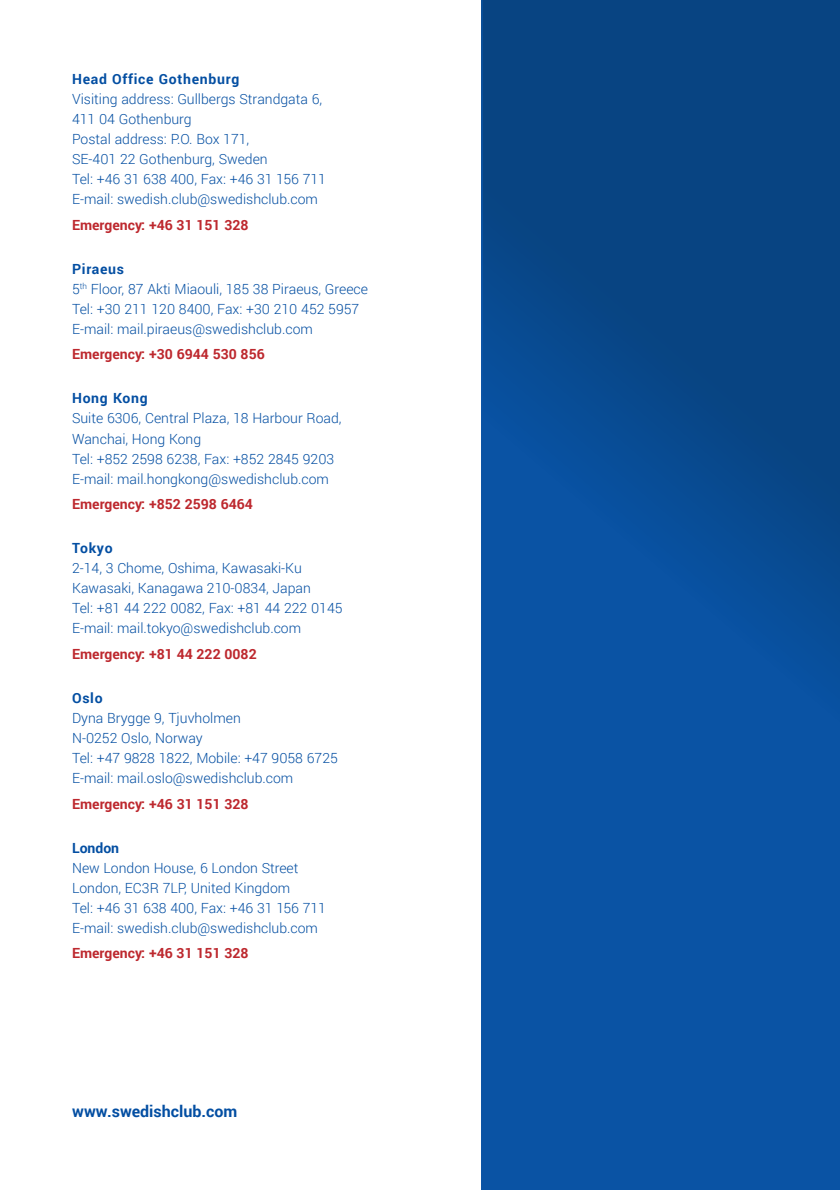
<style>
.page{position:relative;width:840px;height:1190px;background:#fff}
.page>*{position:absolute;margin:0;border:0;box-sizing:border-box;transform-origin:0 0}
.t1{font:700 16px "Roboto";color:#034ea2}
.t2{font:300 14px/20px "Roboto";color:#034ea2}
.t3{font:700 14px "Roboto";color:#bd282e}
.t4{font:700 14px "Roboto";letter-spacing:.05em;color:#034ea2}
.s1{font-weight:700}
</style>
<div class="page">
<svg style="left:481px;top:0;width:358px;height:1190px;background:#094d96"></svg>
<p class="t4" style="left:72px;top:69px;width:168px">Head Office Gothenburg</p>
<p class="t2" style="left:72px;top:89px;width:255px">Visiting address: Gullbergs Strandgata 6, 411 04 Gothenburg<br>Postal address: P.O. Box 171,<br>SE-401 22 Gothenburg, Sweden<br>Tel: +46 31 638 400, Fax: +46 31 156 711<br>E-mail: swedish.club@swedishclub.com</p>
<p class="t3" style="left:72px;top:215px;width:178px">Emergency: +46 31 151 328</p>
<p class="t2" style="left:72px;top:258px;width:297px"><span class="s1">Piraeus<br></span>5<sup>th</sup> Floor, 87 Akti Miaouli, 185 38 Piraeus, Greece Tel: +30 211 120 8400, Fax: +30 210 452 5957<br>E-mail: mail.piraeus@swedishclub.com</p>
<p class="t3" style="left:72px;top:345px;width:194px">Emergency: +30 6944 530 856</p>
<p class="t4" style="left:72px;top:389px;width:77px">Hong Kong</p>
<p class="t2" style="left:72px;top:408px;width:271px">Suite 6306, Central Plaza, 18 Harbour Road, Wanchai, Hong Kong<br>Tel: +852 2598 6238, Fax: +852 2845 9203<br>E-mail: mail.hongkong@swedishclub.com</p>
<p class="t3" style="left:72px;top:494px;width:182px">Emergency: +852 2598 6464</p>
<p class="t4" style="left:72px;top:538px;width:42px">Tokyo</p>
<p class="t2" style="left:72px;top:558px;width:272px">2-14, 3 Chome, Oshima, Kawasaki-Ku Kawasaki, Kanagawa 210-0834, Japan<br>Tel: +81 44 222 0082, Fax: +81 44 222 0145<br>E-mail: mail.tokyo@swedishclub.com</p>
<p class="t3" style="left:72px;top:644px;width:186px">Emergency: +81 44 222 0082</p>
<p class="t4" style="left:72px;top:688px;width:32px">Oslo</p>
<p class="t2" style="left:72px;top:707px;width:267px">Dyna Brygge 9, Tjuvholmen<br>N-0252 Oslo, Norway<br>Tel: +47 9828 1822, Mobile: +47 9058 6725<br>E-mail: mail.oslo@swedishclub.com</p>
<p class="t3" style="left:72px;top:794px;width:178px">Emergency: +46 31 151 328</p>
<p class="t4" style="left:72px;top:838px;width:49px">London</p>
<p class="t2" style="left:72px;top:857px;width:255px">New London House, 6 London Street London, EC3R 7LP, United Kingdom<br>Tel: +46 31 638 400, Fax: +46 31 156 711<br>E-mail: swedish.club@swedishclub.com</p>
<p class="t3" style="left:72px;top:943px;width:178px">Emergency: +46 31 151 328</p>
<p class="t1" style="left:72px;top:1100px;width:166px">www.swedishclub.com</p>
</div>
